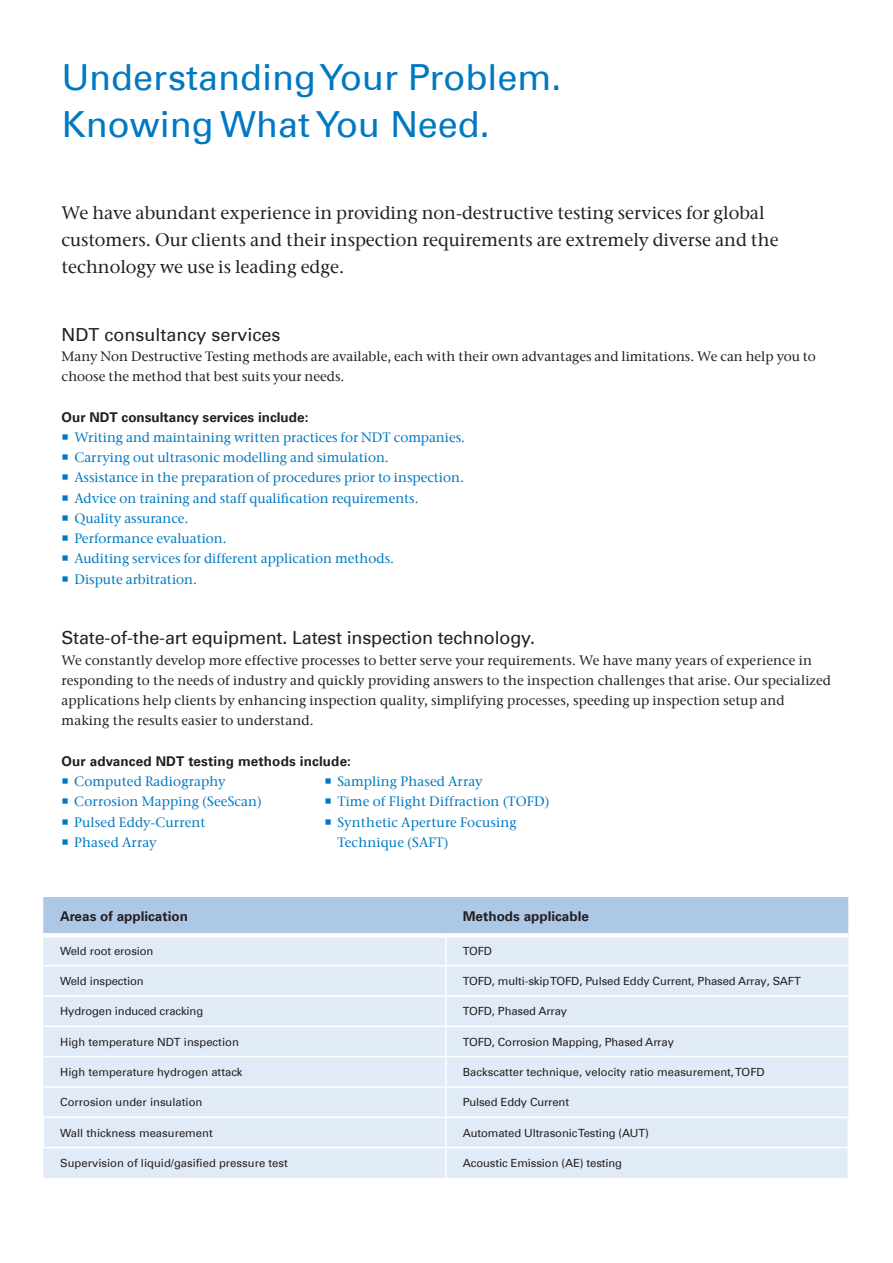
<style>
.page{position:relative;width:893px;height:1263px;background:#fff}
.page>*{position:absolute;margin:0;border:0;box-sizing:border-box;transform-origin:0 0}
.t1{font:36px/47.2px "Univers Com 55 Roman";color:#0079c2}
.t2{font:500 18px/27px "ITC Stone Serif Com";color:#231f20}
.t3{font:18px "Univers Com 55 Roman";letter-spacing:-.01em;color:#231f20}
.t4{font:500 13.5px/20.2px "ITC Stone Serif Com";letter-spacing:.01em;color:#231f20}
.t5{font:500 13.5px/20.2px "ITC Stone Serif Com";color:#0079c2}
.t6{font:700 13.5px "Univers Com 65";color:#231f20}
.t7{font:11.25px "Univers Com 55 Roman";letter-spacing:-.01em;color:#231f20}
</style>
<div class="page">
<div style="left:43px;top:897px;width:805px;height:36px;background:#adc7e7"></div>
<div style="left:43px;top:937px;width:805px;height:241px;background:#e1ebf7"></div>
<hr style="left:445px;top:937px;width:2px;height:28px;background:#fff">
<hr style="left:43px;top:965px;width:403px;height:1px;background:#fff">
<hr style="left:445px;top:966px;width:2px;height:29px;background:#fff">
<hr style="left:446px;top:965px;width:402px;height:1px;background:#fff">
<hr style="left:43px;top:995px;width:403px;height:2px;background:#fff">
<hr style="left:445px;top:997px;width:2px;height:28px;background:#fff">
<hr style="left:446px;top:995px;width:402px;height:2px;background:#fff">
<hr style="left:43px;top:1025px;width:403px;height:2px;background:#fff">
<hr style="left:445px;top:1027px;width:2px;height:29px;background:#fff">
<hr style="left:446px;top:1025px;width:402px;height:2px;background:#fff">
<hr style="left:43px;top:1056px;width:403px;height:1px;background:#fff">
<hr style="left:445px;top:1057px;width:2px;height:29px;background:#fff">
<hr style="left:446px;top:1056px;width:402px;height:1px;background:#fff">
<hr style="left:43px;top:1086px;width:403px;height:2px;background:#fff">
<hr style="left:445px;top:1088px;width:2px;height:28px;background:#fff">
<hr style="left:446px;top:1086px;width:402px;height:2px;background:#fff">
<svg style="left:43px;top:1118px;width:1px;height:29px"></svg>
<hr style="left:43px;top:1116px;width:403px;height:2px;background:#fff">
<hr style="left:445px;top:1118px;width:2px;height:29px;background:#fff">
<hr style="left:446px;top:1116px;width:403px;height:2px;background:#fff">
<hr style="left:43px;top:1147px;width:403px;height:1px;background:#fff">
<hr style="left:445px;top:1148px;width:2px;height:30px;background:#fff">
<hr style="left:446px;top:1147px;width:403px;height:1px;background:#fff">
<h1 class="t1" style="left:62px;top:53px;width:501px">Understanding Your Problem.<br>Knowing WhatYou Need.</h1>
<h2 class="t2" style="left:62px;top:199px;width:719px">We have abundant experience in providing non-destructive testing services for global customers. Our clients and their inspection requirements are extremely diverse and the technology we use is leading edge.</h2>
<h2 class="t3" style="left:62px;top:323px;width:220px">NDT consultancy services</h2>
<p class="t4" style="left:62px;top:346px;width:756px">Many Non Destructive Testing methods are available, each with their own advantages and limitations. We can help you to choose the method that best suits your needs.</p>
<p class="t6" style="left:62px;top:409px;width:248px">Our NDT consultancy services include:</p>
<p class="t5" style="left:74px;top:427px;width:392px">Writing and maintaining written practices for NDT companies.<br>Carrying out ultrasonic modelling and simulation.<br>Assistance in the preparation of procedures prior to inspection.<br>Advice on training and staff qualification requirements.<br>Quality assurance.<br>Performance evaluation.<br>Auditing services for different application methods.<br>Dispute arbitration.</p>
<h2 class="t3" style="left:61px;top:627px;width:475px">State-of-the-art equipment. Latest inspection technology.</h2>
<p class="t4" style="left:61px;top:650px;width:771px">We constantly develop more effective processes to better serve your requirements. We have many years of experience in responding to the needs of industry and quickly providing answers to the inspection challenges that arise. Our specialized applications help clients by enhancing inspection quality, simplifying processes, speeding up inspection setup and making the results easier to understand.</p>
<p class="t6" style="left:61px;top:753px;width:291px">Our advanced NDT testing methods include:</p>
<p class="t5" style="left:74px;top:771px;width:189px">Computed Radiography<br>Corrosion Mapping (SeeScan)<br>Pulsed Eddy-Current<br>Phased Array</p>
<p class="t5" style="left:337px;top:771px;width:214px">Sampling Phased Array<br>Time of Flight Diffraction (TOFD)<br>Synthetic Aperture Focusing<br>Technique (SAFT)</p>
<p class="t6" style="left:60px;top:908px;width:129px">Areas of application</p>
<p class="t6" style="left:463px;top:908px;width:128px">Methods applicable</p>
<p class="t7" style="left:60px;top:944px;width:95px">Weld root erosion</p>
<p class="t7" style="left:463px;top:944px;width:31px">TOFD</p>
<p class="t7" style="left:60px;top:974px;width:85px">Weld inspection</p>
<p class="t7" style="left:463px;top:974px;width:340px">TOFD, multi-skip TOFD, Pulsed Eddy Current, Phased Array, SAFT</p>
<p class="t7" style="left:60px;top:1004px;width:144px">Hydrogen induced cracking</p>
<p class="t7" style="left:463px;top:1004px;width:106px">TOFD, Phased Array</p>
<p class="t7" style="left:60px;top:1035px;width:180px">High temperature NDT inspection</p>
<p class="t7" style="left:463px;top:1035px;width:213px">TOFD, Corrosion Mapping, Phased Array</p>
<p class="t7" style="left:60px;top:1065px;width:184px">High temperature hydrogen attack</p>
<p class="t7" style="left:463px;top:1065px;width:303px">Backscatter technique, velocity ratio measurement, TOFD</p>
<p class="t7" style="left:60px;top:1095px;width:144px">Corrosion under insulation</p>
<p class="t7" style="left:463px;top:1095px;width:108px">Pulsed Eddy Current</p>
<p class="t7" style="left:60px;top:1126px;width:154px">Wall thickness measurement</p>
<p class="t7" style="left:463px;top:1126px;width:188px">Automated Ultrasonic Testing (AUT)</p>
<p class="t7" style="left:60px;top:1156px;width:229px">Supervision of liquid/gasified pressure test</p>
<p class="t7" style="left:463px;top:1156px;width:161px">Acoustic Emission (AE) testing</p>
</div>
